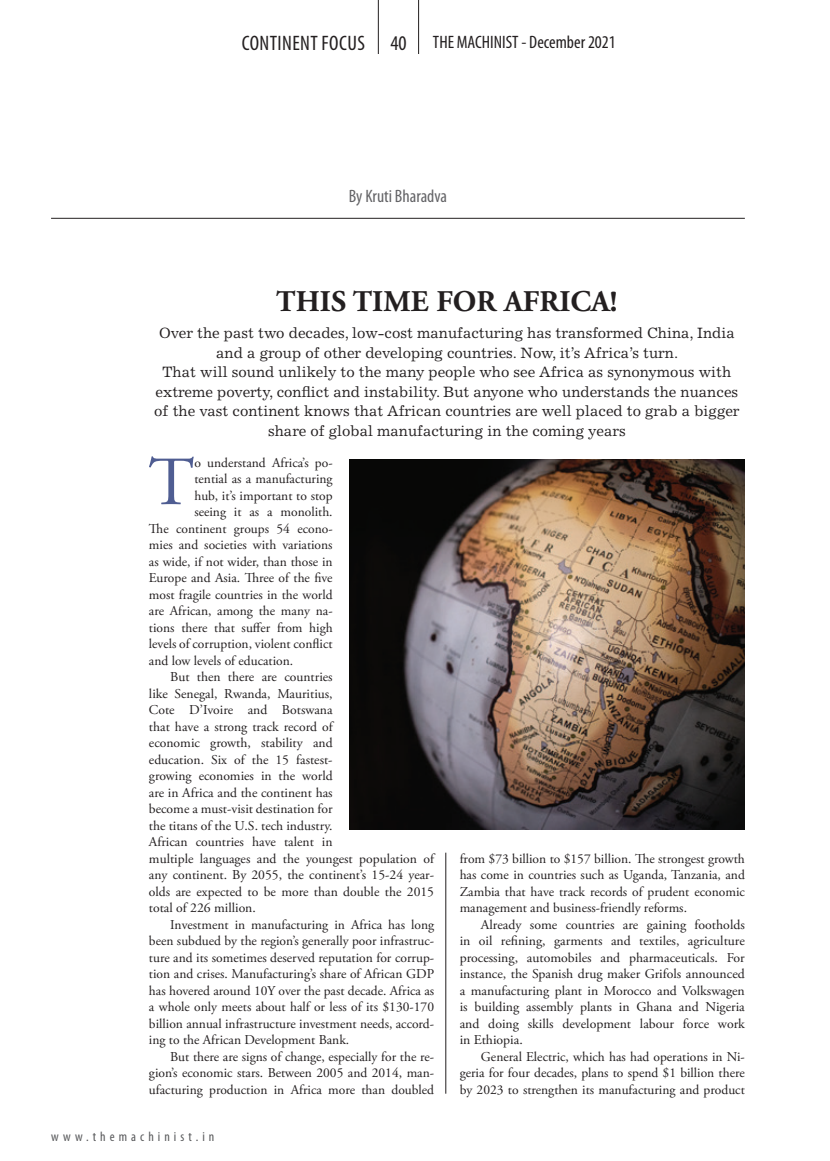
<style>
.page{position:relative;width:830px;height:1161px;background:#fff}
.page>*{position:absolute;margin:0;border:0;box-sizing:border-box;transform-origin:0 0}
.t1{font:68.85px "Adobe Garamond Pro";color:#4f5d92}
.t2{font:700 30px "Adobe Garamond";color:#231f20}
.t3{font:condensed 18px "Myriad Pro";color:#231f20}
.t4{font:condensed 18px "Myriad Pro";color:#636366}
.t5{font:15px/19.5px "Excelsior";color:#231f20;text-align:center}
.t6{font:13.5px/16.5px "Adobe Garamond Pro";color:#231f20;text-align:justify}
.t7{font:condensed 13.5px "Myriad Pro";letter-spacing:.3em;color:#57585a}
.s1{font-size:21px}
</style>
<div class="page">
<hr style="left:378px;top:0;width:1px;height:54px;background:#231f20">
<hr style="left:418px;top:0;width:1px;height:54px;background:#231f20">
<hr style="left:51px;top:218px;width:693px;height:1px;background:#231f20">
<hr style="left:445px;top:853px;width:1px;height:241px;background:#231f20">
<img style="left:349px;top:459px;width:395px;height:370px">
<h3 class="t3" style="left:242px;top:31px;width:375px"><span class="s1">CONTINENT FOCUS 40</span> THE MACHINIST - December 2021</h3>
<p class="t4" style="left:348px;top:185px;width:100px">By Kruti Bharadva</p>
<p class="t2" style="left:276px;top:286px;width:342px">THIS TIME FOR AFRICA!</p>
<p class="t5" style="left:159px;top:323px;width:577px">Over the past two decades, low-cost manufacturing has transformed China, India and a group of other developing countries. Now, it’s Africa’s turn.</p>
<p class="t5" style="left:154px;top:362px;width:586px">That will sound unlikely to the many people who see Africa as synonymous with extreme poverty, conflict and instability. But anyone who understands the nuances of the vast continent knows that African countries are well placed to grab a bigger share of global manufacturing in the coming years</p>
<p class="t1" style="left:148px;top:441px;width:47px">T</p>
<p class="t6" style="left:194px;top:454px;width:140px">o understand Africa’s po-</p>
<p class="t6" style="left:194px;top:471px;width:140px">tential as a manufacturing</p>
<p class="t6" style="left:194px;top:487px;width:140px">hub, it’s important to stop</p>
<p class="t6" style="left:194px;top:504px;width:140px">seeing it as a monolith.</p>
<p class="t6" style="left:149px;top:520px;width:185px">The continent groups 54 econo-</p>
<p class="t6" style="left:149px;top:537px;width:185px">mies and societies with variations</p>
<p class="t6" style="left:149px;top:553px;width:185px">as wide, if not wider, than those in</p>
<p class="t6" style="left:149px;top:570px;width:185px">Europe and Asia. Three of the five</p>
<p class="t6" style="left:149px;top:586px;width:185px">most fragile countries in the world</p>
<p class="t6" style="left:149px;top:603px;width:185px">are African, among the many na-</p>
<p class="t6" style="left:149px;top:619px;width:185px">tions there that suffer from high</p>
<p class="t6" style="left:149px;top:636px;width:185px">levels of corruption, violent conflict</p>
<p class="t6" style="left:149px;top:652px;width:146px">and low levels of education.</p>
<p class="t6" style="left:149px;top:669px;width:286px;text-align:left;text-indent:21px">But then there are countries<br>like Senegal, Rwanda, Mauritius,<br>Cote D’Ivoire and Botswana<br>that have a strong track record of<br>economic growth, stability and<br>education. Six of the 15 fastest-<br>growing economies in the world<br>are in Africa and the continent has<br>become a must-visit destination for<br>the titans of the U.S. tech industry.<br>African countries have talent in<br>multiple languages and the youngest population of any continent. By 2055, the continent’s 15-24 year&shy;olds are expected to be more than double the 2015 total of 226 million.</p>
<p class="t6" style="left:149px;top:916px;width:286px;text-indent:21px">Investment in manufacturing in Africa has long been subdued by the region’s generally poor infrastruc&shy;ture and its sometimes deserved reputation for corrup&shy;tion and crises. Manufacturing’s share of African GDP has hovered around 10Y over the past decade. Africa as a whole only meets about half or less of its $130-170 billion annual infrastructure investment needs, accord&shy;ing to the African Development Bank.</p>
<p class="t6" style="left:149px;top:1048px;width:286px;text-indent:21px">But there are signs of change, especially for the re&shy;gion’s economic stars. Between 2005 and 2014, man&shy;ufacturing production in Africa more than doubled</p>
<p class="t7" style="left:51px;top:1128px;width:165px">www.themachinist.in</p>
<p class="t6" style="left:459px;top:850px;width:286px">from $73 billion to $157 billion. The strongest growth has come in countries such as Uganda, Tanzania, and Zambia that have track records of prudent economic management and business-friendly reforms.</p>
<p class="t6" style="left:459px;top:916px;width:286px;text-indent:21px">Already some countries are gaining footholds in oil refining, garments and textiles, agriculture processing, automobiles and pharmaceuticals. For instance, the Spanish drug maker Grifols announced a manufacturing plant in Morocco and Volkswagen is building assembly plants in Ghana and Nigeria and doing skills development labour force work in Ethiopia.</p>
<p class="t6" style="left:459px;top:1048px;width:286px;text-indent:21px">General Electric, which has had operations in Ni&shy;geria for four decades, plans to spend $1 billion there by 2023 to strengthen its manufacturing and product</p>
</div>
